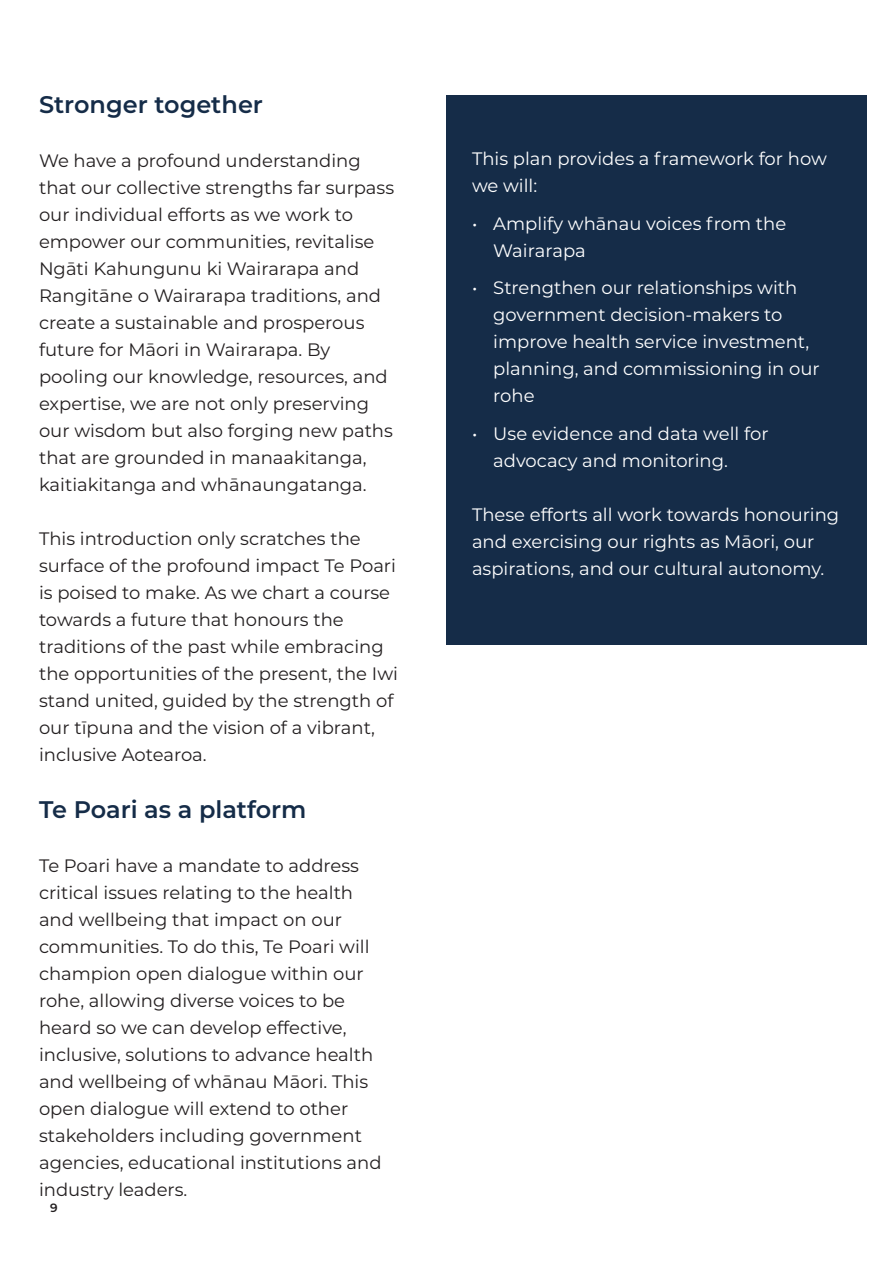
<style>
.page{position:relative;width:893px;height:1263px;background:#fff}
.page>*{position:absolute;margin:0;border:0;box-sizing:border-box;transform-origin:0 0}
.t1{font:600 24px "Montserrat";color:#152c48}
.t2{font:18px/27px "Montserrat";color:#231f20}
.t3{font:18px/27px "Montserrat";color:#fff}
.t4{font:600 12px "Montserrat";color:#231f20}
</style>
<div class="page">
<div style="left:446px;top:95px;width:421px;height:550px;background:#152c48"></div>
<h1 class="t1" style="left:39px;top:87px;width:225px">Stronger together</h1>
<p class="t2" style="left:39px;top:146px;width:357px">We have a profound understanding that our collective strengths far surpass our individual efforts as we work to empower our communities, revitalise Ngāti Kahungunu ki Wairarapa and Rangitāne o Wairarapa traditions, and create a sustainable and prosperous future for Māori in Wairarapa. By pooling our knowledge, resources, and expertise, we are not only preserving our wisdom but also forging new paths that are grounded in manaakitanga, kaitiakitanga and whānaungatanga.</p>
<p class="t2" style="left:39px;top:524px;width:360px">This introduction only scratches the surface of the profound impact Te Poari is poised to make. As we chart a course towards a future that honours the traditions of the past while embracing the opportunities of the present, the Iwi stand united, guided by the strength of our tīpuna and the vision of a vibrant, inclusive Aotearoa.</p>
<h1 class="t1" style="left:39px;top:792px;width:269px">Te Poari as a platform</h1>
<p class="t2" style="left:39px;top:851px;width:344px">Te Poari have a mandate to address critical issues relating to the health and wellbeing that impact on our communities. To do this, Te Poari will champion open dialogue within our rohe, allowing diverse voices to be heard so we can develop effective, inclusive, solutions to advance health and wellbeing of whānau Māori. This open dialogue will extend to other stakeholders including government agencies, educational institutions and industry leaders.</p>
<p class="t4" style="left:50px;top:1199px;width:9px">9</p>
<p class="t3" style="left:472px;top:145px;width:356px">This plan provides a framework for how we will:</p>
<p class="t3" style="left:493px;top:209px;width:294px;text-indent:-21px">• Amplify whānau voices from the<br>Wairarapa</p>
<p class="t3" style="left:493px;top:274px;width:328px;text-indent:-21px">• Strengthen our relationships with government decision-makers to improve health service investment, planning, and commissioning in our rohe</p>
<p class="t3" style="left:493px;top:419px;width:277px;text-indent:-21px">• Use evidence and data well for advocacy and monitoring.</p>
<p class="t3" style="left:472px;top:500px;width:369px">These efforts all work towards honouring and exercising our rights as Māori, our aspirations, and our cultural autonomy.</p>
</div>
